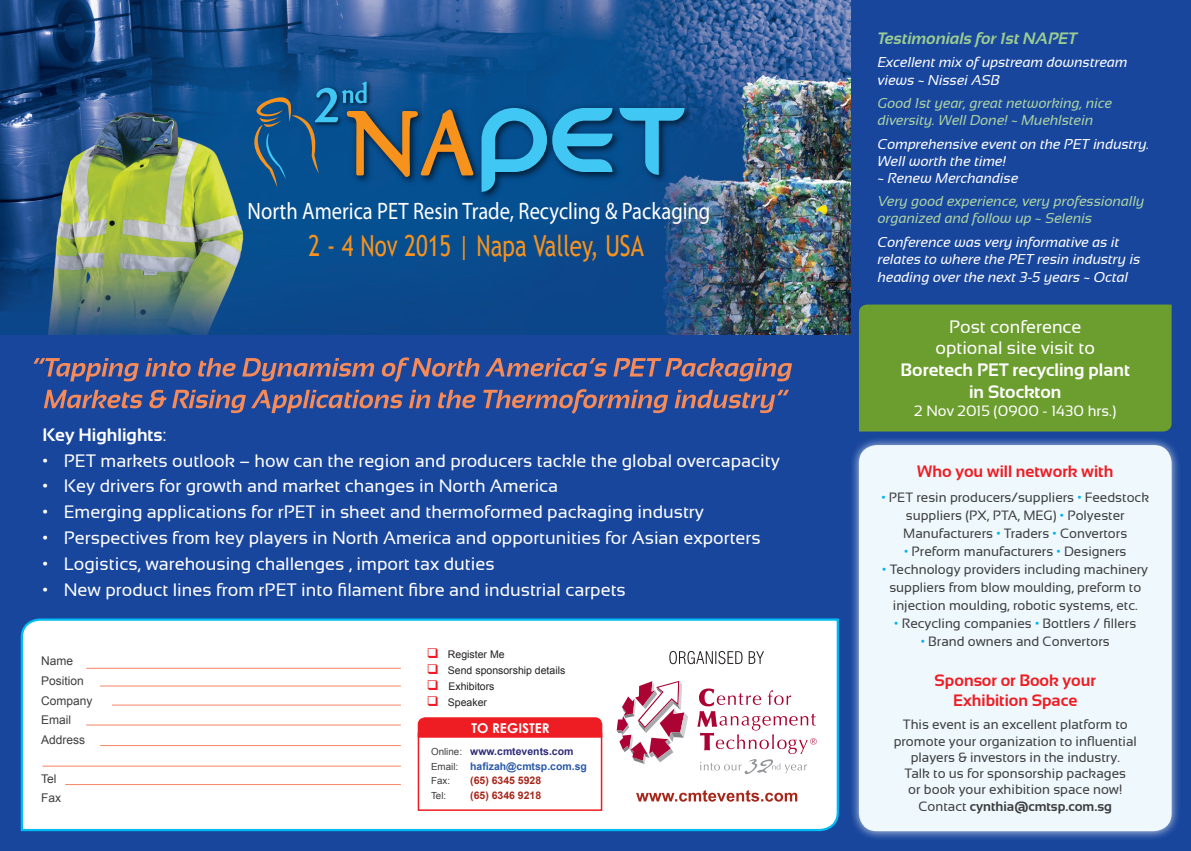
<style>
.page{position:relative;width:1191px;height:851px;background:#fff}
.page>*{position:absolute;margin:0;border:0;box-sizing:border-box;transform-origin:0 0}
.t1{font:28.95px "Trebuchet MS";color:#f7931d;scale:.77 1}
.t2{font:23.85px "Myriad Pro";color:#fff;scale:.86 1}
.t3{font:18px "Sansation";color:#fff}
.t4{font:700 18px "Sansation";color:#fff}
.t5{font:700 16.5px "Sansation";color:#ee1d23}
.t6{font:italic 700 16.5px "Sansation";color:#9bcc91}
.t7{font:15px "Sansation";color:#fff}
.t8{font:italic 14.25px/17.1px "Sansation";color:#fff}
.t9{font:italic 14.25px/17.1px "Sansation";color:#acd3a3}
.t10{font:13.5px/18px "Sansation";color:#3e3e3f;text-align:center}
.t11{font:700 13.5px "Century Gothic";color:#fff}
.t12{font:12px/19.5px "Arial";color:#3e3e3f}
.t13{font:10.5px "Arial";color:#231f20}
.t14{font:700 10.5px "Arial";color:#2959a8}
.t15{font:700 10.5px "Arial";color:#2e2c79}
.t16{font:700 10.5px "Arial";color:#a6271a}
.t17{font:9.75px "Arial";color:#3e3e3f}
.s1{font-weight:400}
.s2{color:#ee1d23}
.s3{font-weight:400;font-size:9.75px;color:#3e3e3f}
.s4{color:#00b3ef}
.s5{font-weight:700}
</style>
<div class="page">
<div style="left:0;top:0;width:1191px;height:850px;background:#18469d"></div>
<img style="left:0;top:0;width:850px;height:334px">
<div style="left:849px;top:435px;width:332px;height:405px;background:#fff;opacity:.75"></div>
<div style="left:859px;top:445px;width:312px;height:386px;background:#eef8fd;border-radius:18px"></div>
<svg style="left:44px;top:389px;width:745px;height:25px"></svg>
<svg style="left:34px;top:357px;width:758px;height:25px"></svg>
<div style="left:859px;top:304px;width:312px;height:127px;background:#6c9e2f"></div>
<div style="left:20px;top:618px;width:819px;height:214px;background:#fff"></div>
<svg style="left:636px;top:789px;width:161px;height:12px;background:#dfb2ae"></svg>
<svg style="left:669px;top:650px;width:95px;height:14px"></svg>
<svg style="left:616px;top:680px;width:72px;height:83px;background:#dcb1be"></svg>
<svg style="left:697px;top:688px;width:119px;height:86px;background:#f2dfe4"></svg>
<hr style="left:86px;top:668px;width:315px;height:1px;background:#f48465">
<hr style="left:100px;top:685px;width:301px;height:1px;background:#f48465">
<hr style="left:112px;top:704px;width:289px;height:1px;background:#f48465">
<hr style="left:86px;top:724px;width:315px;height:1px;background:#f48465">
<hr style="left:100px;top:745px;width:301px;height:1px;background:#f48465">
<hr style="left:42px;top:765px;width:359px;height:1px;background:#f48465">
<hr style="left:65px;top:784px;width:336px;height:1px;background:#f48465">
<div style="left:418px;top:732px;width:184px;height:78px;border:2px solid #ee1d23"></div>
<div style="left:418px;top:717px;width:184px;height:20px;background:#ee1d23"></div>
<img style="left:339px;top:101px;width:357px;height:102px">
<img style="left:311px;top:77px;width:63px;height:5px">
<svg style="left:481px;top:108px;width:131px;height:84px;background:#1d7db1"></svg>
<svg style="left:619px;top:108px;width:65px;height:67px;background:#1a71a9"></svg>
<svg style="left:249px;top:82px;width:224px;height:105px"></svg>
<p class="t2" style="left:248px;top:196px;width:539px">North America PET Resin Trade, Recycling &amp; Packaging</p>
<p class="t1" style="left:308px;top:228px;width:437px">2 - 4 Nov 2015 | Napa Valley, USA</p>
<p class="t4" style="left:43px;top:424px;width:125px">Key Highlights<span class="s1">:</span></p>
<p class="t3" style="left:43px;top:450px;width:739px">• PET markets outlook – how can the region and producers tackle the global overcapacity</p>
<p class="t3" style="left:43px;top:476px;width:517px">• Key drivers for growth and market changes in North America</p>
<p class="t3" style="left:43px;top:502px;width:663px">• Emerging applications for rPET in sheet and thermoformed packaging industry</p>
<p class="t3" style="left:43px;top:528px;width:719px">• Perspectives from key players in North America and opportunities for Asian exporters</p>
<p class="t3" style="left:43px;top:553px;width:453px">• Logistics, warehousing challenges , import tax duties</p>
<p class="t3" style="left:43px;top:579px;width:585px">• New product lines from rPET into filament fibre and industrial carpets</p>
<p class="t12" style="left:41px;top:651px;width:34px">Name</p>
<p class="t12" style="left:41px;top:671px;width:44px">Position</p>
<p class="t12" style="left:41px;top:690px;width:53px">Company</p>
<p class="t12" style="left:41px;top:710px;width:32px">Email</p>
<p class="t12" style="left:41px;top:729px;width:46px">Address</p>
<p class="t12" style="left:41px;top:768px;width:22px">Tel<br>Fax</p>
<p class="t13" style="left:427px;top:647px;width:79px"><span class="s2">❑</span> Register Me</p>
<p class="t13" style="left:427px;top:663px;width:140px"><span class="s2">❑</span> Send sponsorship details</p>
<p class="t13" style="left:427px;top:679px;width:69px"><span class="s2">❑</span> Exhibitors</p>
<p class="t13" style="left:427px;top:695px;width:62px"><span class="s2">❑</span> Speaker</p>
<p class="t11" style="left:471px;top:717px;width:80px">TO REGISTER</p>
<p class="t15" style="left:431px;top:744px;width:144px"><span class="s3">Online:</span> www.cmtevents.com</p>
<p class="t14" style="left:431px;top:759px;width:157px"><span class="s3">Email:</span> hafizah@cmtsp.com.sg</p>
<p class="t17" style="left:431px;top:774px;width:21px">Fax:</p>
<p class="t16" style="left:470px;top:773px;width:73px">(65) 6345 5928</p>
<p class="t17" style="left:431px;top:789px;width:17px">Tel:</p>
<p class="t16" style="left:470px;top:788px;width:73px">(65) 6346 9218</p>
<p class="t6" style="left:877px;top:29px;width:201px">Testimonials for 1st NAPET</p>
<p class="t8" style="left:877px;top:54px;width:252px">Excellent mix of upstream downstream views ~ Nissei ASB</p>
<p class="t9" style="left:877px;top:94px;width:236px">Good 1st year, great networking, nice diversity. Well Done! ~ Muehlstein</p>
<p class="t8" style="left:877px;top:135px;width:273px">Comprehensive event on the PET industry.<br>Well worth the time!<br>~ Renew Merchandise</p>
<p class="t9" style="left:877px;top:193px;width:268px">Very good experience, very professionally organized and follow up ~ Selenis</p>
<p class="t8" style="left:877px;top:233px;width:264px;line-height:17.5px">Conference was very informative as it relates to where the PET resin industry is heading over the next 3-5 years ~ Octal</p>
<p class="t3" style="left:949px;top:316px;width:134px">Post conference</p>
<p class="t3" style="left:935px;top:338px;width:161px">optional site visit to</p>
<p class="t4" style="left:900px;top:359px;width:231px">Boretech PET recycling plant</p>
<p class="t4" style="left:969px;top:381px;width:94px">in Stockton</p>
<p class="t7" style="left:914px;top:402px;width:203px">2 Nov 2015 (0900 - 1430 hrs.)</p>
<p class="t5" style="left:917px;top:461px;width:198px">Who you will network with</p>
<p class="t10" style="left:881px;top:488px;width:269px"><span class="s4">•</span> PET resin producers/suppliers <span class="s4">•</span> Feedstock suppliers (PX, PTA, MEG) <span class="s4">•</span> Polyester<br>Manufacturers <span class="s4">•</span> Traders <span class="s4">•</span> Convertors</p>
<p class="t10" style="left:904px;top:542px;width:224px"><span class="s4">•</span> Preform manufacturers <span class="s4">•</span> Designers</p>
<p class="t10" style="left:882px;top:560px;width:267px"><span class="s4">•</span> Technology providers including machinery suppliers from blow moulding, preform to injection moulding, robotic systems, etc.</p>
<p class="t10" style="left:894px;top:614px;width:243px"><span class="s4">•</span> Recycling companies <span class="s4">•</span> Bottlers / fillers</p>
<p class="t10" style="left:920px;top:632px;width:191px"><span class="s4">•</span> Brand owners and Convertors</p>
<p class="t5" style="left:934px;top:671px;width:163px">Sponsor or Book your</p>
<p class="t5" style="left:953px;top:690px;width:126px">Exhibition Space</p>
<p class="t10" style="left:893px;top:716px;width:245px;line-height:16.2px">This event is an excellent platform to promote your organization to influential players &amp; investors in the industry.</p>
<p class="t10" style="left:904px;top:764px;width:223px">Talk to us for sponsorship packages</p>
<p class="t10" style="left:908px;top:781px;width:215px;line-height:16.2px">or book your exhibition space now!<br>Contact <span class="s5">cynthia@cmtsp.com.sg</span></p>
</div>
